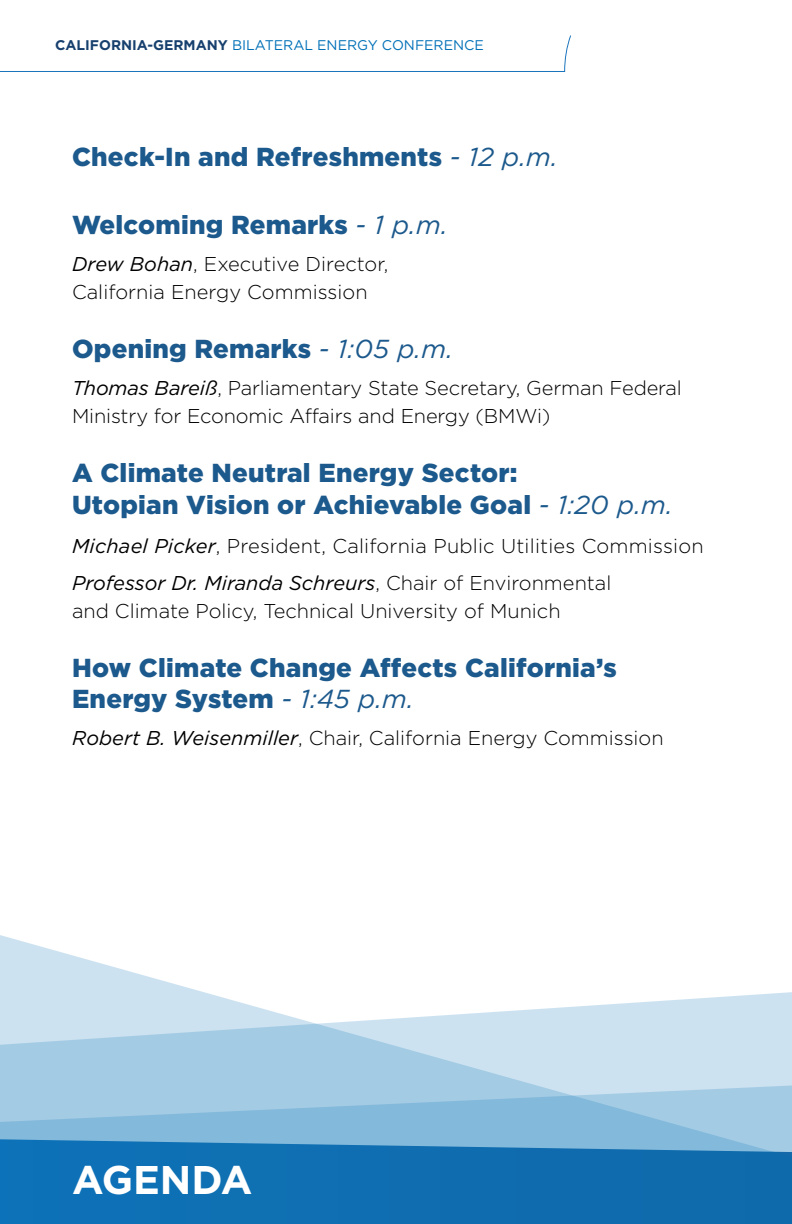
<style>
.page{position:relative;width:792px;height:1224px;background:#fff}
.page>*{position:absolute;margin:0;border:0;box-sizing:border-box;transform-origin:0 0}
.t1{font:700 40px "Gotham HTF";color:#fff}
.t2{font:900 26px/31.2px "Gotham HTF";letter-spacing:.01em;color:#1c598c}
.t3{font:300 20px/28px "Gotham HTF";color:#000}
.t4{font:14px "Gotham HTF";color:#0070b7}
.s1{font-weight:700;color:#17406e}
.s2{font-weight:400;font-style:italic}
</style>
<div class="page">
<svg style="left:0;top:35px;width:571px;height:37px"></svg>
<svg style="left:0;top:935px;width:203px;height:57px"></svg>
<svg style="left:0;top:992px;width:792px;height:93px;background:#c6deee"></svg>
<svg style="left:0;top:1085px;width:791px;height:139px;background:#4892c5"></svg>
<svg style="left:791px;top:1085px;width:1px;height:139px"></svg>
<p class="t4" style="left:55px;top:37px;width:430px"><span class="s1">CALIFORNIA-GERMANY</span> BILATERAL ENERGY CONFERENCE</p>
<h2 class="t2" style="left:72px;top:140px;width:487px">Check-In and Refreshments <span class="s2">- 12 p.m.</span></h2>
<h2 class="t2" style="left:72px;top:209px;width:377px">Welcoming Remarks <span class="s2">- 1 p.m.</span></h2>
<p class="t3" style="left:72px;top:250px;width:318px"><span class="s2">Drew Bohan</span>, Executive Director,<br>California Energy Commission</p>
<h2 class="t2" style="left:72px;top:333px;width:383px">Opening Remarks <span class="s2">- 1:05 p.m.</span></h2>
<p class="t3" style="left:72px;top:374px;width:611px"><span class="s2">Thomas Bareiß</span>, Parliamentary State Secretary, German Federal<br>Ministry for Economic Affairs and Energy (BMWi)</p>
<h2 class="t2" style="left:72px;top:457px;width:602px">A Climate Neutral Energy Sector:<br>Utopian Vision or Achievable Goal <span class="s2">- 1:20 p.m.</span></h2>
<p class="t3" style="left:72px;top:527px;width:633px;line-height:37px"><span class="s2">Michael Picker</span>, President, California Public Utilities Commission<br><span class="s2">Professor Dr. Miranda Schreurs</span>, Chair of Environmental</p>
<p class="t3" style="left:72px;top:596px;width:490px">and Climate Policy, Technical University of Munich</p>
<h2 class="t2" style="left:72px;top:651px;width:546px">How Climate Change Affects California’s<br>Energy System <span class="s2">- 1:45 p.m.</span></h2>
<p class="t3" style="left:72px;top:724px;width:593px"><span class="s2">Robert B. Weisenmiller</span>, Chair, California Energy Commission</p>
<h1 class="t1" style="left:72px;top:1157px;width:182px">AGENDA</h1>
</div>
